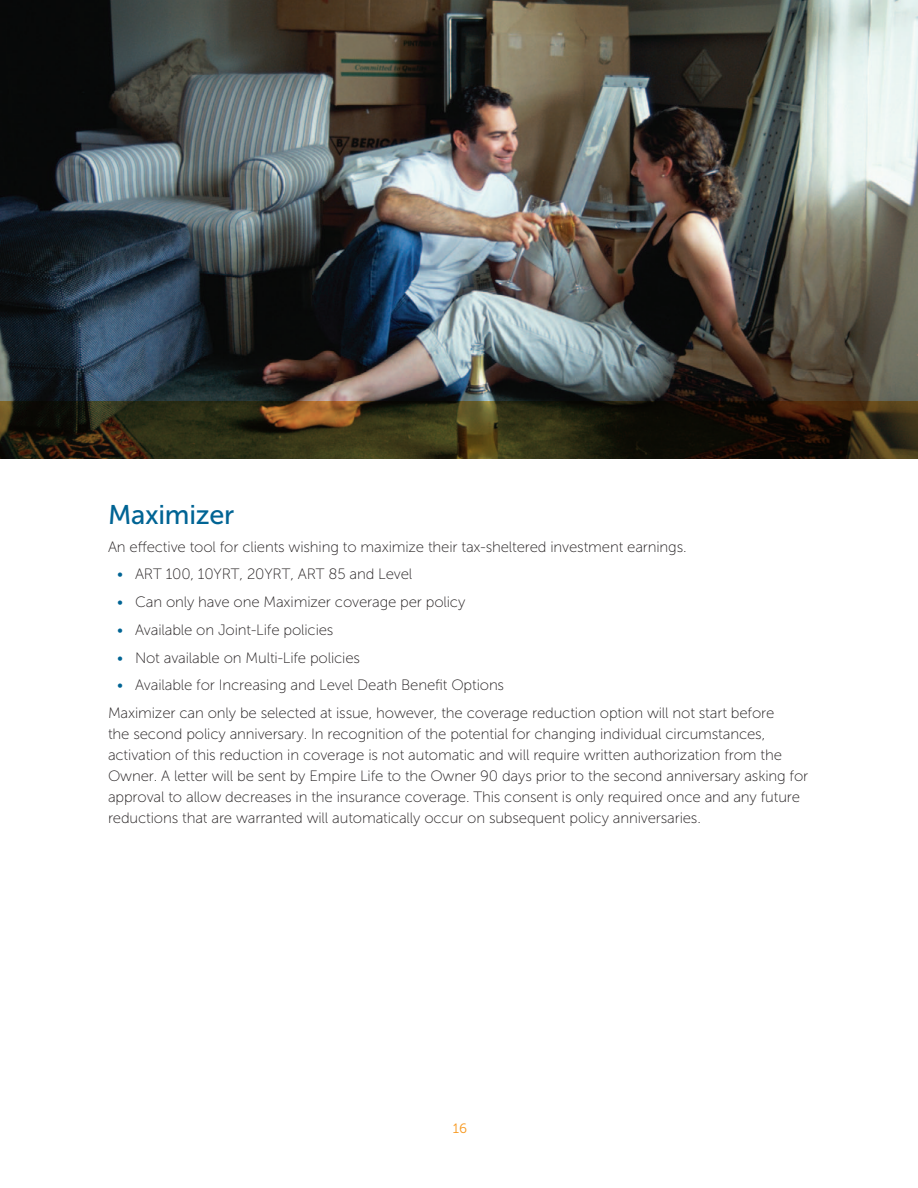
<style>
.page{position:relative;width:918px;height:1188px;background:#fff}
.page>*{position:absolute;margin:0;border:0;box-sizing:border-box;transform-origin:0 0}
.t1{font:27px "Museo Sans 500";letter-spacing:-.01em;color:#006494}
.t2{font:15px/21px "Museo Sans 100";letter-spacing:-.01em;color:#231f20}
.t3{font:13.5px "Museo Sans 300";color:#f7971d}
.s1{font-family:"Museo Sans 300";color:#006494}
</style>
<div class="page">
<img style="left:0;top:0;width:918px;height:402px">
<svg style="left:0;top:402px;width:918px;height:57px;background:#2f2711"></svg>
<h1 class="t1" style="left:108px;top:500px;width:128px">Maximizer</h1>
<p class="t2" style="left:108px;top:536px;width:580px">An effective tool for clients wishing to maximize their tax-sheltered investment earnings.</p>
<p class="t2" style="left:117px;top:564px;width:297px"><span class="s1">•</span> ART 100, 10YRT, 20YRT, ART 85 and Level</p>
<p class="t2" style="left:117px;top:592px;width:350px"><span class="s1">•</span> Can only have one Maximizer coverage per policy</p>
<p class="t2" style="left:117px;top:619px;width:218px"><span class="s1">•</span> Available on Joint-Life policies</p>
<p class="t2" style="left:117px;top:647px;width:245px"><span class="s1">•</span> Not available on Multi-Life policies</p>
<p class="t2" style="left:108px;top:672px;width:668px;line-height:27.8px;text-indent:9px"><span class="s1">•</span> Available for Increasing and Level Death Benefit Options<br>Maximizer can only be selected at issue, however, the coverage reduction option will not start before</p>
<p class="t2" style="left:108px;top:724px;width:702px">the second policy anniversary. In recognition of the potential for changing individual circumstances, activation of this reduction in coverage is not automatic and will require written authorization from the Owner. A letter will be sent by Empire Life to the Owner 90 days prior to the second anniversary asking for approval to allow decreases in the insurance coverage. This consent is only required once and any future reductions that are warranted will automatically occur on subsequent policy anniversaries.</p>
<p class="t3" style="left:453px;top:1121px;width:16px">16</p>
</div>
